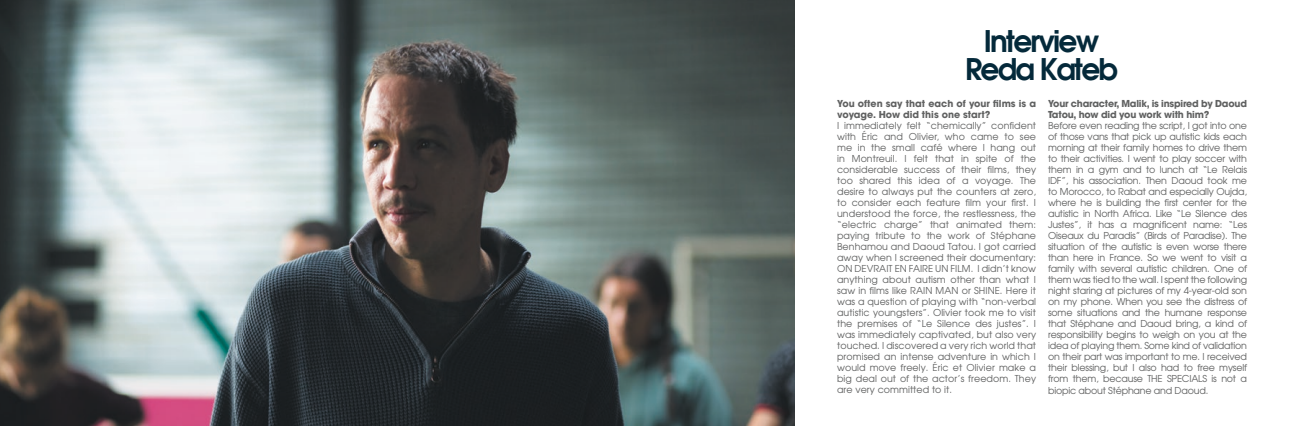
<style>
.page{position:relative;width:1304px;height:426px;background:#fff}
.page>*{position:absolute;margin:0;border:0;box-sizing:border-box;transform-origin:0 0}
.t1{font:600 29.6px/28px "Avant Garde";letter-spacing:-.06em;color:#04293a;text-align:center}
.t2{font:9.5px/11px "Avant Garde";letter-spacing:-.01em;color:#606161;text-align:justify}
.t3{font:700 9.5px/11px "Avant Garde";letter-spacing:-.02em;color:#606161}
.t4{font:700 9.5px/11px "Avant Garde";color:#606161}
</style>
<div class="page">
<img style="left:0;top:0;width:795px;height:425px">
<h1 class="t1" style="left:965px;top:27px;width:154px">Interview<br>Reda Kateb</h1>
<p class="t4" style="left:837px;top:98px;width:200px">You often say that each of your films is a voyage. How did this one start?</p>
<p class="t2" style="left:837px;top:120px;width:200px">I immediately felt “chemically” confident with Éric and Olivier, who came to see me in the small café where I hang out in Montreuil. I felt that in spite of the considerable success of their films, they too shared this idea of a voyage. The desire to always put the counters at zero, to consider each feature film your first. I understood the force, the restlessness, the “electric charge” that animated them: paying tribute to the work of Stéphane Benhamou and Daoud Tatou. I got carried away when I screened their documentary:<br>ON DEVRAIT EN FAIRE UN FILM. I didn’t know anything about autism other than what I saw in films like RAIN MAN or SHINE. Here it was a question of playing with “non-verbal autistic youngsters”. Olivier took me to visit the premises of “Le Silence des justes”. I was immediately captivated, but also very touched. I discovered a very rich world that promised an intense adventure in which I would move freely. Éric et Olivier make a big deal out of the actor’s freedom. They are very committed to it.</p>
<p class="t3" style="left:1048px;top:98px;width:200px">Your character, Malik, is inspired by Daoud<br>Tatou, how did you work with him?</p>
<p class="t2" style="left:1048px;top:120px;width:200px">Before even reading the script, I got into one of those vans that pick up autistic kids each morning at their family homes to drive them to their activities. I went to play soccer with them in a gym and to lunch at “Le Relais IDF”, his association. Then Daoud took me to Morocco, to Rabat and especially Oujda, where he is building the first center for the autistic in North Africa. Like “Le Silence des Justes”, it has a magnificent name: “Les Oiseaux du Paradis” (Birds of Paradise). The situation of the autistic is even worse there than here in France. So we went to visit a family with several autistic children. One of them was tied to the wall. I spent the following night staring at pictures of my 4-year-old son on my phone. When you see the distress of some situations and the humane response that Stéphane and Daoud bring, a kind of responsibility begins to weigh on you at the idea of playing them. Some kind of validation on their part was important to me. I received their blessing, but I also had to free myself from them, because THE SPECIALS is not a biopic about Stéphane and Daoud.</p>
</div>
